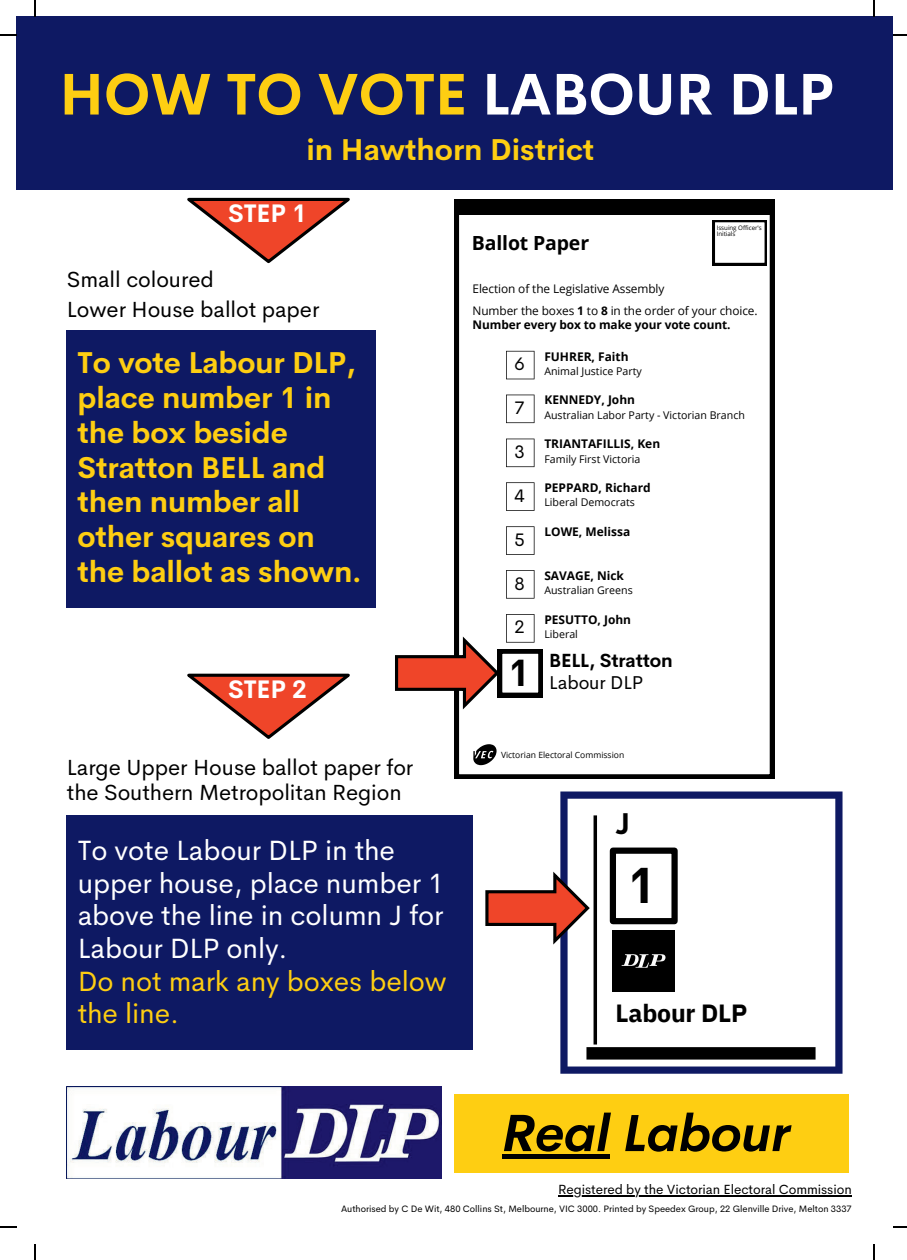
<style>
.page{position:relative;width:907px;height:1260px;background:#fff}
.page>*{position:absolute;margin:0;border:0;box-sizing:border-box;transform-origin:0 0}
.t1{font:700 57.4px "Cerebri Sans";color:#fece12}
.t2{font:italic 700 51.2px "Cerebri Sans";letter-spacing:-.005em;color:#000}
.t3{font:700 49.8px "Cerebri Sans";color:#000}
.t4{font:700 29.6px/35px "Cerebri Sans";letter-spacing:-.005em;color:#fece12}
.t5{font:700 29.4px "Cerebri Sans";color:#000}
.t6{font:28px/32.6px "Cerebri Sans";letter-spacing:-.005em;color:#fff}
.t7{font:28px/32.6px "Cerebri Sans";letter-spacing:-.005em;color:#fece12}
.t8{font:700 24.8px "Cerebri Sans";letter-spacing:-.005em;color:#fff}
.t9{font:700 24.8px "IBM Plex Sans";letter-spacing:-.005em;color:#000}
.t10{font:22px/30px "Cerebri Sans";letter-spacing:-.005em;color:#000}
.t11{font:700 19.4px "Open Sans";letter-spacing:-.01em;color:#000}
.t12{font:700 18.6px/22.2px "Cerebri Sans";letter-spacing:-.005em;color:#000}
.t13{font:18.2px "Cerebri Sans";color:#000}
.t14{font:15.6px "Cerebri Sans";color:#000}
.t15{font:13.4px "Cerebri Sans";letter-spacing:-.005em;color:#000}
.t16{font:700 12px "Open Sans";color:#000}
.t17{font:11.8px/22.4px "Open Sans";letter-spacing:-.01em;color:#000}
.t18{font:700 11.8px "Open Sans";letter-spacing:-.01em;color:#000}
.t19{font:10.6px "Open Sans";color:#000}
.t20{font:9.4px "Cerebri Sans";letter-spacing:-.005em;color:#000}
.t21{font:8.6px "Open Sans";color:#000}
.t22{font:6.2px/6px "Open Sans";letter-spacing:-.005em;color:#000}
.s1{color:#fff}
.s2{font-weight:700}
.s3{font-weight:400}
</style>
<div class="page">
<div style="left:66px;top:815px;width:407px;height:234px;background:#0e1963"></div>
<svg style="left:187px;top:673px;width:163px;height:66px"></svg>
<svg style="left:187px;top:197px;width:163px;height:67px"></svg>
<div style="left:66px;top:330px;width:309px;height:278px;background:#0e1963"></div>
<div style="left:16px;top:16px;width:876px;height:174px;background:#0e1963"></div>
<svg style="left:560px;top:791px;width:282px;height:282px"></svg>
<svg style="left:593px;top:815px;width:4px;height:229px"></svg>
<div style="left:609px;top:847px;width:68px;height:77px;border:6px solid #000"></div>
<div style="left:586px;top:1046px;width:229px;height:13px;background:#000"></div>
<svg style="left:485px;top:867px;width:107px;height:77px"></svg>
<img style="left:613px;top:929px;width:61px;height:62px">
<svg style="left:454px;top:199px;width:320px;height:579px"></svg>
<svg style="left:506px;top:351px;width:28px;height:28px"></svg>
<svg style="left:506px;top:394px;width:28px;height:29px"></svg>
<svg style="left:506px;top:438px;width:28px;height:29px"></svg>
<svg style="left:506px;top:482px;width:28px;height:28px"></svg>
<svg style="left:506px;top:526px;width:28px;height:28px"></svg>
<svg style="left:506px;top:570px;width:28px;height:28px"></svg>
<svg style="left:473px;top:744px;width:23px;height:21px"></svg>
<div style="left:455px;top:200px;width:319px;height:15px;background:#000"></div>
<svg style="left:712px;top:220px;width:54px;height:45px"></svg>
<svg style="left:395px;top:614px;width:321px;height:96px"></svg>
<div style="left:454px;top:1093px;width:395px;height:78px;background:#fece12"></div>
<img style="left:66px;top:1086px;width:376px;height:92px">
<hr style="left:502px;top:1154px;width:108px;height:4px;background:#000">
<hr style="left:558px;top:1194px;width:293px;height:1px;background:#000">
<svg style="left:34px;top:0;width:2px;height:16px"></svg>
<svg style="left:0;top:34px;width:16px;height:2px"></svg>
<svg style="left:873px;top:0;width:1px;height:16px"></svg>
<svg style="left:892px;top:34px;width:15px;height:2px"></svg>
<svg style="left:34px;top:1244px;width:2px;height:15px"></svg>
<svg style="left:0;top:1226px;width:16px;height:1px"></svg>
<svg style="left:873px;top:1244px;width:1px;height:15px"></svg>
<svg style="left:893px;top:1226px;width:14px;height:1px"></svg>
<h1 class="t1" style="left:59px;top:57px;width:776px">HOW TO VOTE <span class="s1">LABOUR DLP</span></h1>
<p class="t4" style="left:306px;top:132px;width:289px">in Hawthorn District</p>
<p class="t8" style="left:228px;top:197px;width:80px">STEP 1</p>
<p class="t10" style="left:67px;top:264px;width:254px">Small coloured<br>Lower House ballot paper</p>
<p class="t4" style="left:78px;top:344px;width:285px">To vote Labour DLP, place number 1 in the box beside<br>Stratton BELL and then number all other squares on the ballot as shown.</p>
<p class="t8" style="left:228px;top:672px;width:80px">STEP 2</p>
<p class="t10" style="left:67px;top:754px;width:348px;line-height:25.6px">Large Upper House ballot paper for the Southern Metropolitan Region</p>
<p class="t6" style="left:78px;top:833px;width:367px">To vote Labour DLP in the upper house, place number 1 above the line in column J for<br>Labour DLP only.</p>
<p class="t7" style="left:78px;top:964px;width:370px">Do not mark any boxes below the line.</p>
<p class="t11" style="left:472px;top:229px;width:119px">Ballot Paper</p>
<p class="t22" style="left:716px;top:224px;width:47px">Issuing Officer's<br>Initials</p>
<p class="t17" style="left:472px;top:277px;width:286px">Election of the Legislative Assembly<br>Number the boxes <span class="s2">1</span> to <span class="s2">8</span> in the order of your choice.</p>
<p class="t18" style="left:472px;top:316px;width:259px">Number every box to make your vote count.</p>
<p class="t13" style="left:514px;top:352px;width:12px">6</p>
<p class="t13" style="left:514px;top:396px;width:12px">7</p>
<p class="t13" style="left:514px;top:439px;width:12px">3</p>
<p class="t13" style="left:514px;top:483px;width:12px">4</p>
<p class="t13" style="left:514px;top:527px;width:12px">5</p>
<p class="t13" style="left:514px;top:571px;width:12px">8</p>
<p class="t13" style="left:514px;top:614px;width:12px">2</p>
<p class="t14" style="left:513px;top:661px;width:10px">1</p>
<p class="t16" style="left:544px;top:348px;width:86px">FUHRER, Faith</p>
<p class="t19" style="left:544px;top:363px;width:99px">Animal Justice Party</p>
<p class="t16" style="left:544px;top:391px;width:92px">KENNEDY, John</p>
<p class="t19" style="left:544px;top:407px;width:202px">Australian Labor Party - Victorian Branch</p>
<p class="t16" style="left:544px;top:435px;width:117px">TRIANTAFILLIS, Ken</p>
<p class="t19" style="left:544px;top:451px;width:97px">Family First Victoria</p>
<p class="t16" style="left:544px;top:479px;width:108px">PEPPARD, Richard</p>
<p class="t19" style="left:544px;top:495px;width:92px">Liberal Democrats</p>
<p class="t16" style="left:544px;top:523px;width:87px">LOWE, Melissa</p>
<p class="t16" style="left:544px;top:567px;width:81px">SAVAGE, Nick</p>
<p class="t19" style="left:544px;top:582px;width:90px">Australian Greens</p>
<p class="t16" style="left:544px;top:611px;width:88px">PESUTTO, John</p>
<p class="t19" style="left:544px;top:626px;width:35px">Liberal</p>
<p class="t12" style="left:508px;top:649px;width:166px;text-indent:41px">BELL, Stratton<br><sup>1</sup> <span class="s3">Labour DLP</span></p>
<p class="t21" style="left:501px;top:748px;width:125px">Victorian Electoral Commission</p>
<p class="t5" style="left:615px;top:804px;width:16px">J</p>
<h3 class="t3" style="left:627px;top:852px;width:31px">1</h3>
<p class="t9" style="left:615px;top:995px;width:134px">Labour DLP</p>
<h2 class="t2" style="left:502px;top:1099px;width:289px">Real Labour</h2>
<p class="t15" style="left:558px;top:1180px;width:295px">Registered by the Victorian Electoral Commission</p>
<p class="t20" style="left:341px;top:1202px;width:512px">Authorised by C De Wit, 480 Collins St, Melbourne, VIC 3000. Printed by Speedex Group, 22 Glenville Drive, Melton 3337</p>
</div>
